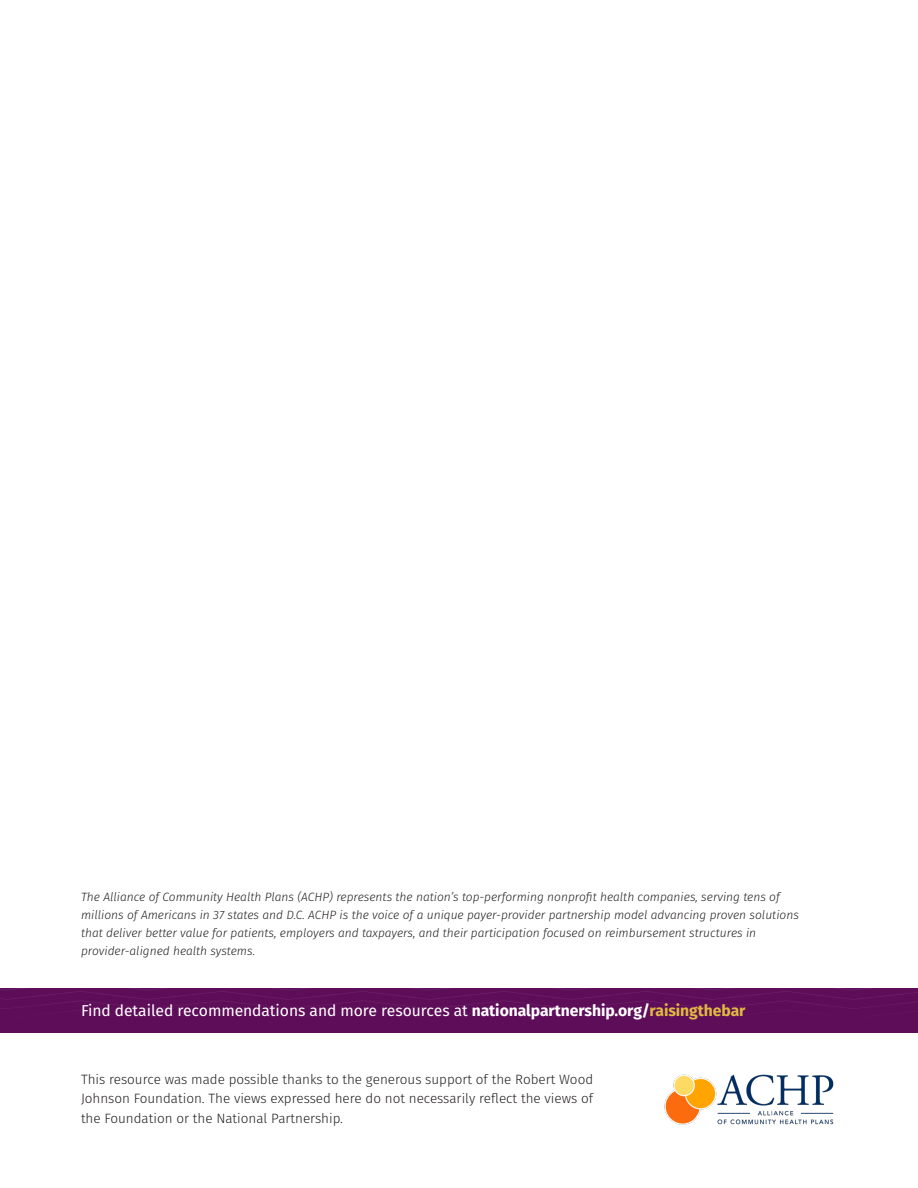
<style>
.page{position:relative;width:918px;height:1188px;background:#fff}
.page>*{position:absolute;margin:0;border:0;box-sizing:border-box;transform-origin:0 0}
.Body_Text{font:15.75px "Fira Sans";letter-spacing:-.005em;color:#fff}
.t1{font:300 13.5px/19.5px "Fira Sans";color:#231f20;text-align:justify}
.t2{font:italic 300 12px/18px "Fira Sans";color:#231f20}
.s1{font-weight:700}
.s2{font-weight:700;color:#e0ba40}
</style>
<div class="page">
<div style="left:0;top:988px;width:918px;height:45px;background:#5e0d59"></div>
<img style="left:664px;top:1074px;width:170px;height:51px">
<p class="t2" style="left:81px;top:887px;width:719px">The Alliance of Community Health Plans (ACHP) represents the nation’s top-performing nonprofit health companies, serving tens of millions of Americans in 37 states and D.C. ACHP is the voice of a unique payer-provider partnership model advancing proven solutions that deliver better value for patients, employers and taxpayers, and their participation focused on reimbursement structures in provider-aligned health systems.</p>
<p class="Body_Text" style="left:81px;top:998px;width:666px">Find detailed recommendations and more resources at <span class="s1">nationalpartnership.org/</span><span class="s2">raisingthebar</span></p>
<p class="t1" style="left:81px;top:1069px;width:514px">This resource was made possible thanks to the generous support of the Robert Wood Johnson Foundation. The views expressed here do not necessarily reflect the views of the Foundation or the National Partnership.</p>
</div>
